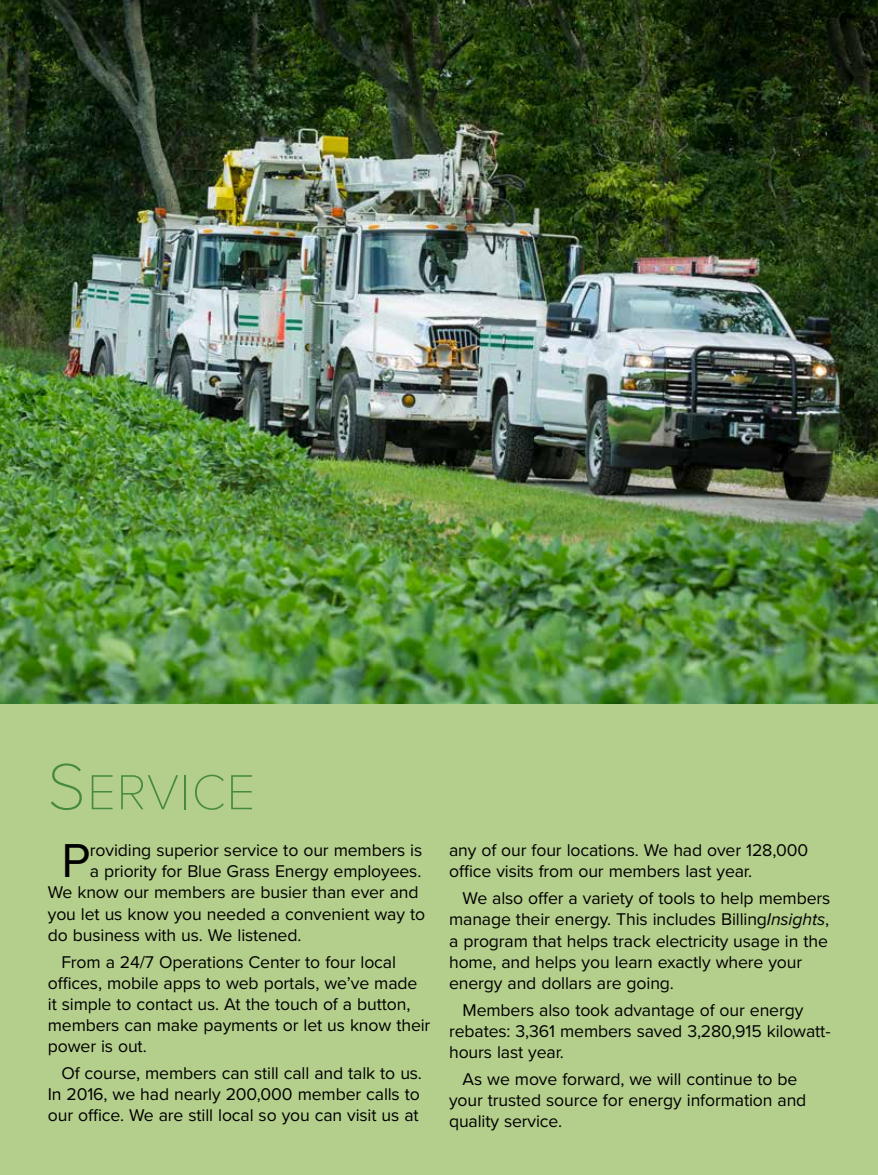
<style>
.page{position:relative;width:878px;height:1175px;background:#fff}
.page>*{position:absolute;margin:0;border:0;box-sizing:border-box;transform-origin:0 0}
.t1{font:100 51px "Proxima Nova T";letter-spacing:.02em;color:#458a40}
.t2{font:49.35px "Proxima Nova";color:#000}
.t3{font:17.7px/21.1px "Proxima Nova";letter-spacing:-.01em;color:#000}
.s1{font-size:67.5px}
.s2{font-style:italic}
</style>
<div class="page">
<div style="left:0;top:650px;width:878px;height:524px;background:#b4ce8c"></div>
<img style="left:0;top:0;width:878px;height:703px">
<h1 class="t1" style="left:47px;top:761px;width:209px"><span class="s1">S</span>ERVICE</h1>
<h2 class="t2" style="left:61px;top:831px;width:30px">P</h2>
<p class="t3" style="left:90px;top:840px;width:334px">roviding superior service to our members is</p>
<p class="t3" style="left:90px;top:861px;width:333px">a priority for Blue Grass Energy employees.</p>
<p class="t3" style="left:48px;top:882px;width:372px">We know our members are busier than ever and</p>
<p class="t3" style="left:48px;top:903px;width:379px">you let us know you needed a convenient way to</p>
<p class="t3" style="left:48px;top:924px;width:255px">do business with us. We listened.</p>
<p class="t3" style="left:48px;top:951px;width:384px;text-indent:14px">From a 24/7 Operations Center to four local offices, mobile apps to web portals, we’ve made it simple to contact us. At the touch of a button, members can make payments or let us know their power is out.</p>
<p class="t3" style="left:48px;top:1063px;width:375px;text-align:justify;text-indent:14px">Of course, members can still call and talk to us.<br>In 2016, we had nearly 200,000 member calls to our office. We are still local so you can visit us at</p>
<p class="t3" style="left:449px;top:840px;width:361px">any of our four locations. We had over 128,000 office visits from our members last year.</p>
<p class="t3" style="left:449px;top:888px;width:383px;text-indent:14px">We also offer a variety of tools to help members manage their energy. This includes Billing<span class="s2">Insights</span>, a program that helps track electricity usage in the home, and helps you learn exactly where your energy and dollars are going.</p>
<p class="t3" style="left:449px;top:999px;width:383px;text-indent:14px">Members also took advantage of our energy rebates: 3,361 members saved 3,280,915 kilowatt&shy;hours last year.</p>
<p class="t3" style="left:449px;top:1068px;width:359px;text-indent:14px">As we move forward, we will continue to be your trusted source for energy information and quality service.</p>
</div>
